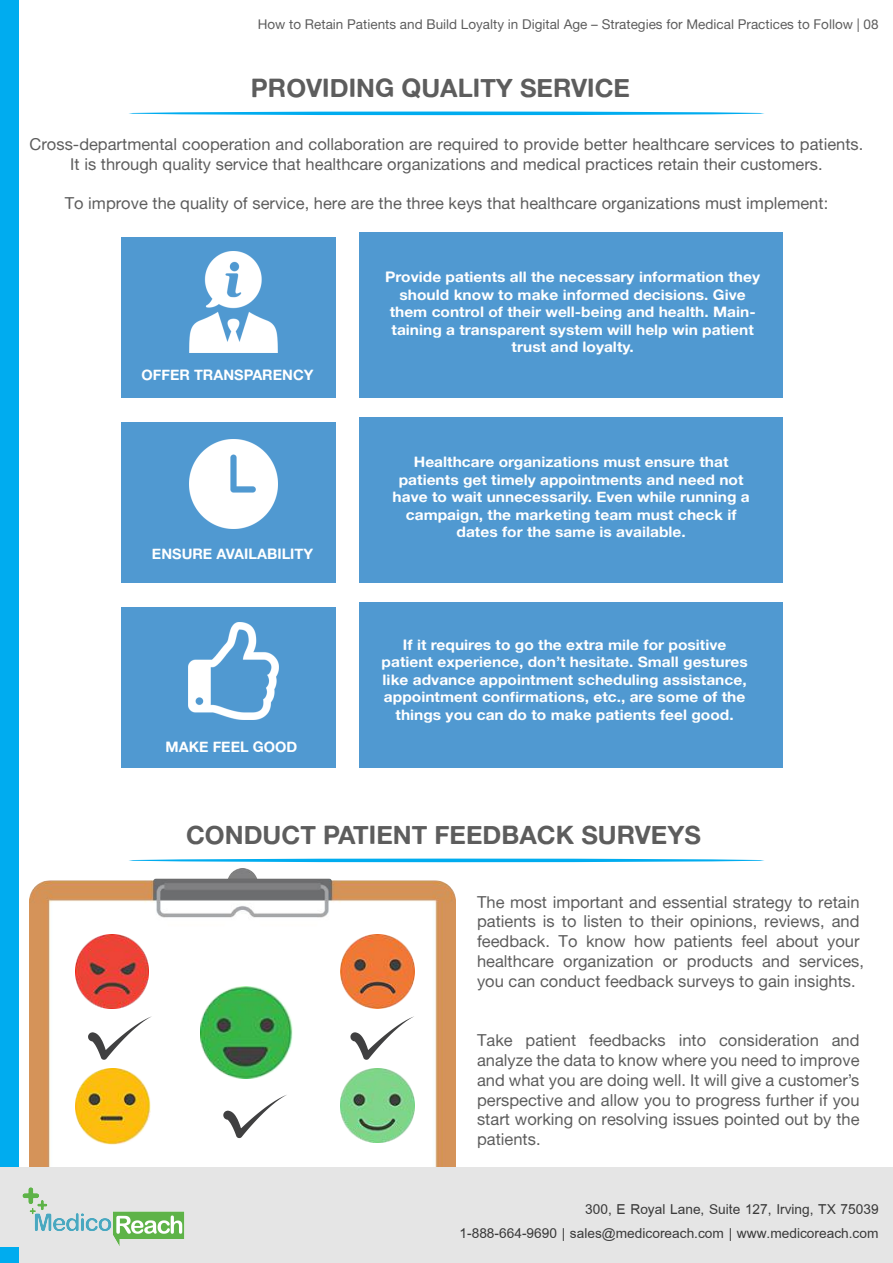
<style>
.page{position:relative;width:893px;height:1263px;background:#fff}
.page>*{position:absolute;margin:0;border:0;box-sizing:border-box;transform-origin:0 0}
.t1{font:25.5px "Alte Haas Grotesk Bold";color:#5d5d5d}
.t2{font:21px/24px "Browallia UPC";color:#3a3a3a;text-align:right}
.t3{font:16.5px/19.8px "Alte Haas Grotesk";color:#5d5d5d;text-align:center}
.t4{font:14.55px/17.4px "Alte Haas Grotesk Bold";color:#fff;text-align:center;scale:1.07 1}
.t5{font:14.55px "Alte Haas Grotesk Bold";color:#fff}
.t6{font:13.5px "Alte Haas Grotesk";color:#5d5d5d}
</style>
<div class="page">
<img style="left:29px;top:869px;width:426px;height:298px">
<hr style="left:128px;top:112px;width:637px;height:3px;background:#00acef;border-radius:50%">
<svg style="left:128px;top:858px;width:637px;height:4px;background:#33bcf2"></svg>
<div style="left:0;top:0;width:19px;height:1263px;background:#00acef"></div>
<div style="left:122px;top:237px;width:214px;height:161px;background:#5099d1"></div>
<div style="left:360px;top:232px;width:423px;height:166px;background:#5099d1"></div>
<div style="left:122px;top:422px;width:214px;height:160px;background:#5099d1"></div>
<div style="left:360px;top:417px;width:423px;height:165px;background:#5099d1"></div>
<div style="left:122px;top:608px;width:214px;height:160px;background:#5099d1"></div>
<div style="left:360px;top:603px;width:423px;height:165px;background:#5099d1"></div>
<img style="left:189px;top:251px;width:89px;height:101px">
<img style="left:189px;top:440px;width:89px;height:89px">
<img style="left:189px;top:622px;width:89px;height:97px">
<img style="left:201px;top:987px;width:92px;height:92px">
<img style="left:341px;top:1069px;width:73px;height:73px">
<img style="left:75px;top:1069px;width:75px;height:75px">
<img style="left:341px;top:935px;width:73px;height:74px">
<img style="left:75px;top:935px;width:74px;height:74px">
<svg style="left:223px;top:1094px;width:64px;height:44px"></svg>
<svg style="left:88px;top:1016px;width:64px;height:44px"></svg>
<svg style="left:350px;top:1016px;width:64px;height:44px"></svg>
<div style="left:0;top:1167px;width:893px;height:96px;background:#e5e5e5"></div>
<img style="left:22px;top:1187px;width:163px;height:59px">
<div style="left:0;top:1248px;width:19px;height:15px;background:#00acef"></div>
<p class="t6" style="left:258px;top:16px;width:622px">How to Retain Patients and Build Loyalty in Digital Age – Strategies for Medical Practices to Follow | 08</p>
<h1 class="t1" style="left:251px;top:72px;width:381px">PROVIDING QUALITY SERVICE</h1>
<p class="t3" style="left:30px;top:134px;width:835px">Cross-departmental cooperation and collaboration are required to provide better healthcare services to patients.<br>It is through quality service that healthcare organizations and medical practices retain their customers.</p>
<p class="t3" style="left:65px;top:193px;width:765px">To improve the quality of service, here are the three keys that healthcare organizations must implement:</p>
<p class="t5" style="left:141px;top:366px;width:174px">OFFER TRANSPARENCY</p>
<p class="t5" style="left:152px;top:545px;width:163px">ENSURE AVAILABILITY</p>
<p class="t5" style="left:165px;top:738px;width:133px">MAKE FEEL GOOD</p>
<p class="t4" style="left:385px;top:268px;width:352px">Provide patients all the necessary information they should know to make informed decisions. Give them control of their well-being and health. Main&shy;taining a transparent system will help win patient trust and loyalty.</p>
<p class="t4" style="left:393px;top:453px;width:335px">Healthcare organizations must ensure that patients get timely appointments and need not have to wait unnecessarily. Even while running a campaign, the marketing team must check if dates for the same is available.</p>
<p class="t4" style="left:382px;top:636px;width:344px">If it requires to go the extra mile for positive patient experience, don’t hesitate. Small gestures like advance appointment scheduling assistance, appointment confirmations, etc., are some of the things you can do to make patients feel good.</p>
<h1 class="t1" style="left:186px;top:819px;width:516px">CONDUCT PATIENT FEEDBACK SURVEYS</h1>
<p class="t3" style="left:477px;top:892px;width:389px;text-align:left">The most important and essential strategy to retain patients is to listen to their opinions, reviews, and feedback. To know how patients feel about your healthcare organization or products and services, you can conduct feedback surveys to gain insights.</p>
<p class="t3" style="left:477px;top:1030px;width:384px;text-align:justify">Take patient feedbacks into consideration and analyze the data to know where you need to improve and what you are doing well. It will give a customer’s perspective and allow you to progress further if you start working on resolving issues pointed out by the patients.</p>
<p class="t2" style="left:460px;top:1197px;width:421px">300, E Royal Lane, Suite 127, Irving, TX 75039<br>1-888-664-9690 | sales@medicoreach.com | www.medicoreach.com</p>
</div>
